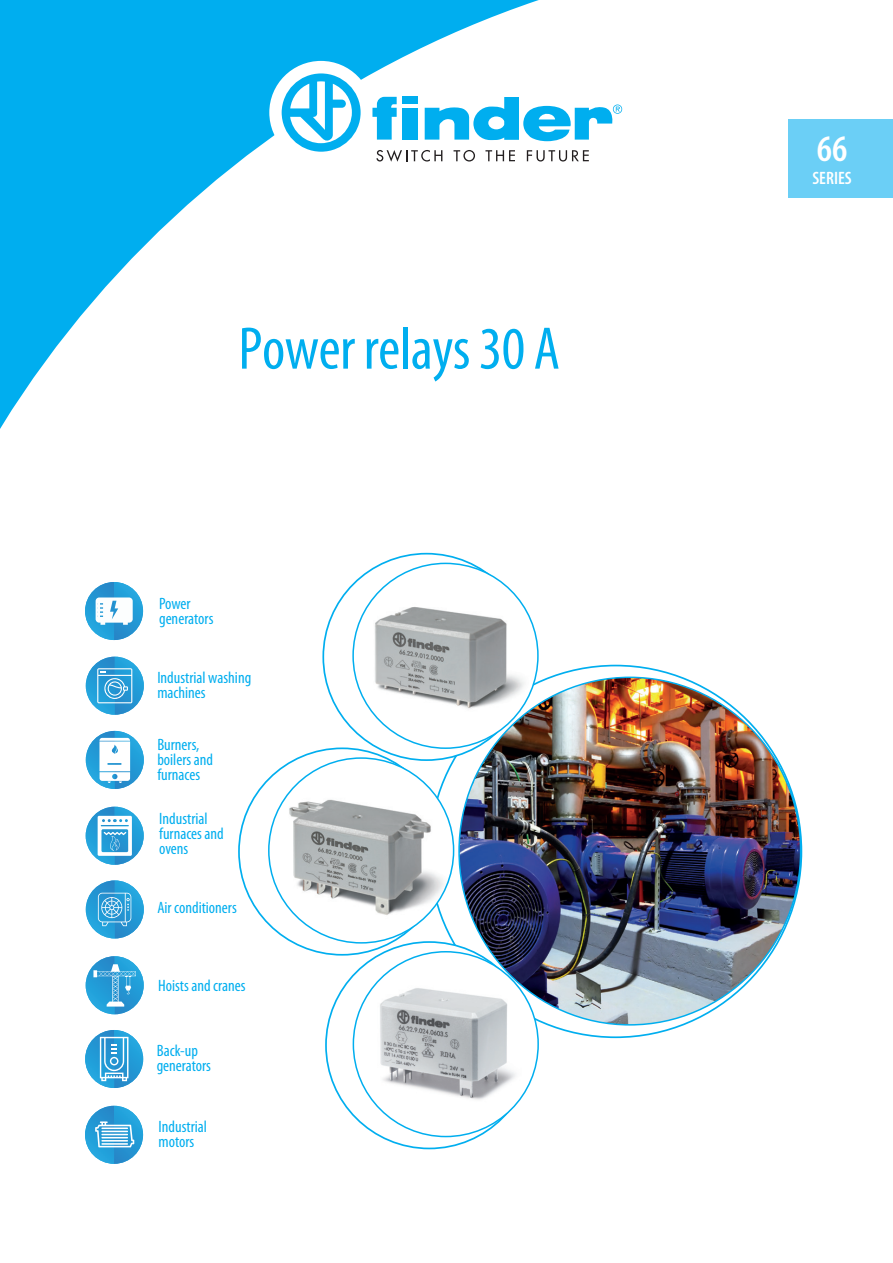
<style>
.page{position:relative;width:893px;height:1263px;background:#fff}
.page>*{position:absolute;margin:0;border:0;box-sizing:border-box;transform-origin:0 0}
.t1{font:condensed 60.6px "Myriad Pro";letter-spacing:-.01em;color:#00aeef}
.t2{font:600 condensed 37.5px "Myriad Pro";color:#fff}
.t3{font:600 condensed 18px "Myriad Pro";color:#fff}
.t4{font:condensed 16.5px/15px "Myriad Pro";color:#00aeef}
</style>
<div class="page">
<svg style="left:0;top:0;width:551px;height:429px"></svg>
<div style="left:269px;top:61px;width:104px;height:103px;background:#fff;border-radius:50%"></div>
<svg style="left:282px;top:73px;width:79px;height:79px"></svg>
<svg style="left:425px;top:97px;width:197px;height:44px"></svg>
<svg style="left:372px;top:97px;width:25px;height:43px"></svg>
<div style="left:403px;top:108px;width:15px;height:32px;background:#00aeef"></div>
<div style="left:403px;top:97px;width:15px;height:7px;background:#00aeef"></div>
<svg style="left:376px;top:150px;width:66px;height:12px"></svg>
<svg style="left:454px;top:150px;width:21px;height:12px"></svg>
<svg style="left:485px;top:150px;width:30px;height:11px"></svg>
<svg style="left:527px;top:150px;width:62px;height:12px"></svg>
<img style="left:361px;top:594px;width:176px;height:130px">
<img style="left:281px;top:790px;width:173px;height:134px">
<img style="left:353px;top:964px;width:185px;height:160px">
<img style="left:459px;top:677px;width:342px;height:348px">
<img style="left:85px;top:582px;width:58px;height:58px">
<svg style="left:96px;top:597px;width:37px;height:28px"></svg>
<img style="left:86px;top:731px;width:58px;height:58px">
<svg style="left:99px;top:738px;width:31px;height:45px"></svg>
<img style="left:86px;top:657px;width:58px;height:58px">
<svg style="left:97px;top:668px;width:35px;height:35px"></svg>
<img style="left:86px;top:807px;width:58px;height:58px">
<svg style="left:98px;top:816px;width:34px;height:40px"></svg>
<img style="left:86px;top:880px;width:58px;height:58px">
<svg style="left:98px;top:893px;width:33px;height:33px"></svg>
<img style="left:86px;top:956px;width:58px;height:58px">
<svg style="left:93px;top:964px;width:43px;height:42px;background:#48a9db"></svg>
<img style="left:85px;top:1030px;width:58px;height:58px">
<svg style="left:100px;top:1037px;width:28px;height:44px"></svg>
<img style="left:85px;top:1106px;width:58px;height:58px">
<svg style="left:95px;top:1121px;width:39px;height:26px"></svg>
<div style="left:788px;top:119px;width:105px;height:79px;background:#6bcff6"></div>
<h1 class="t1" style="left:238px;top:312px;width:323px">Power relays 30 A</h1>
<p class="t4" style="left:159px;top:596px;width:56px">Power generators</p>
<p class="t4" style="left:157px;top:670px;width:95px">Industrial washing machines</p>
<p class="t4" style="left:157px;top:737px;width:57px">Burners, boilers and furnaces</p>
<p class="t4" style="left:159px;top:811px;width:66px">Industrial furnaces and ovens</p>
<p class="t4" style="left:157px;top:900px;width:81px">Air conditioners</p>
<p class="t4" style="left:158px;top:977px;width:89px">Hoists and cranes</p>
<p class="t4" style="left:157px;top:1043px;width:56px">Back-up generators</p>
<p class="t4" style="left:159px;top:1119px;width:50px">Industrial motors</p>
<h2 class="t2" style="left:817px;top:128px;width:32px">66</h2>
<p class="t3" style="left:812px;top:168px;width:41px">SЕRIES</p>
</div>
